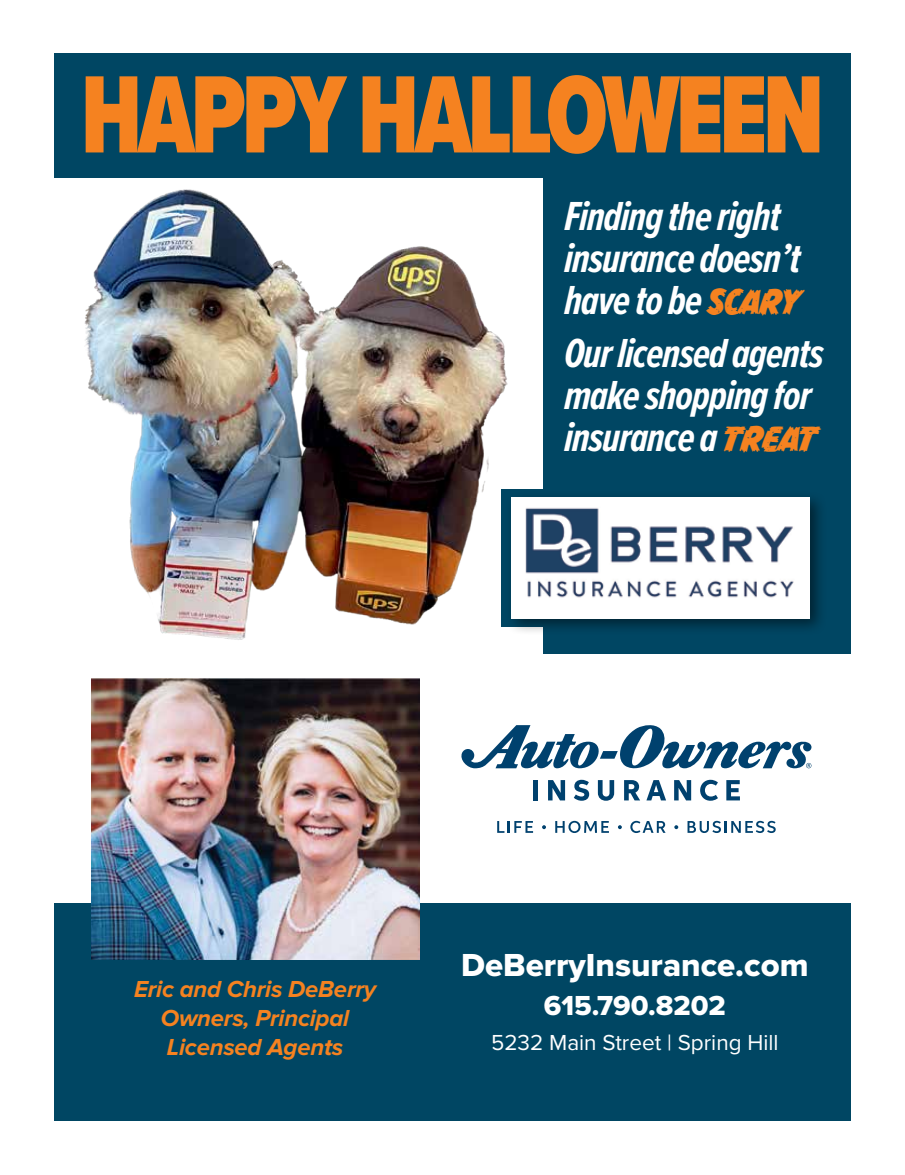
<style>
.page{position:relative;width:905px;height:1175px;background:#fff}
.page>*{position:absolute;margin:0;border:0;box-sizing:border-box;transform-origin:0 0}
.t1{font:900 114.15px "Proxima Nova Cond";letter-spacing:-.04em;color:#f58220;scale:.83 1}
.t2{font:italic 700 42px/42px "Proxima Nova Ex Cn";letter-spacing:-.02em;color:#fff}
.t3{font:33px "Proxima Nova Extrabld";color:#fff}
.t4{font:28.5px "Proxima Nova Extrabld";color:#fff}
.t5{font:italic 700 24px/28.8px "Proxima Nova";letter-spacing:-.01em;color:#f58220;text-align:center}
.t6{font:22.5px "Proxima Nova";color:#fff}
.s1{font-family:"CC Monster Mash Worn";font-weight:400;font-style:normal;color:#f58220}
</style>
<div class="page">
<img style="left:84px;top:189px;width:424px;height:451px">
<div style="left:54px;top:903px;width:796px;height:218px;background:#004663"></div>
<div style="left:533px;top:780px;width:5px;height:20px;background:#00416e"></div>
<svg style="left:548px;top:780px;width:17px;height:20px"></svg>
<svg style="left:573px;top:779px;width:16px;height:21px"></svg>
<svg style="left:598px;top:780px;width:16px;height:20px"></svg>
<svg style="left:624px;top:780px;width:16px;height:20px"></svg>
<svg style="left:646px;top:780px;width:20px;height:20px"></svg>
<svg style="left:674px;top:780px;width:17px;height:20px"></svg>
<svg style="left:700px;top:779px;width:18px;height:21px"></svg>
<svg style="left:726px;top:780px;width:14px;height:20px"></svg>
<svg style="left:497px;top:821px;width:36px;height:12px"></svg>
<svg style="left:542px;top:825px;width:4px;height:4px"></svg>
<svg style="left:555px;top:821px;width:54px;height:12px"></svg>
<svg style="left:618px;top:825px;width:4px;height:4px"></svg>
<svg style="left:630px;top:821px;width:35px;height:12px"></svg>
<svg style="left:674px;top:825px;width:4px;height:4px"></svg>
<svg style="left:687px;top:821px;width:88px;height:12px"></svg>
<svg style="left:461px;top:725px;width:350px;height:44px"></svg>
<img style="left:91px;top:678px;width:328px;height:281px">
<div style="left:543px;top:54px;width:307px;height:600px;background:#004663"></div>
<div style="left:501px;top:489px;width:319px;height:137px;background:#004663"></div>
<div style="left:505px;top:491px;width:322px;height:145px;background:#000;opacity:.5"></div>
<img style="left:511px;top:498px;width:298px;height:120px">
<div style="left:54px;top:54px;width:796px;height:124px;background:#004663"></div>
<h1 class="t1" style="left:81px;top:30px;width:896px">HAPPY HALLOWEEN</h1>
<p class="t2" style="left:564px;top:194px;width:238px">Finding the right insurance doesn’t have to be <span class="s1">scary</span></p>
<p class="t2" style="left:564px;top:331px;width:261px">Our licensed agents make shopping for insurance a <span class="s1">treat</span></p>
<p class="t5" style="left:134px;top:975px;width:243px">Eric and Chris DeBerry<br>Owners, Principal<br>Licensed Agents</p>
<p class="t3" style="left:461px;top:940px;width:349px">DeBerryInsurance.com</p>
<p class="t4" style="left:544px;top:984px;width:183px">615.790.8202</p>
<p class="t6" style="left:491px;top:1025px;width:289px">5232 Main Street | Spring Hill</p>
</div>
